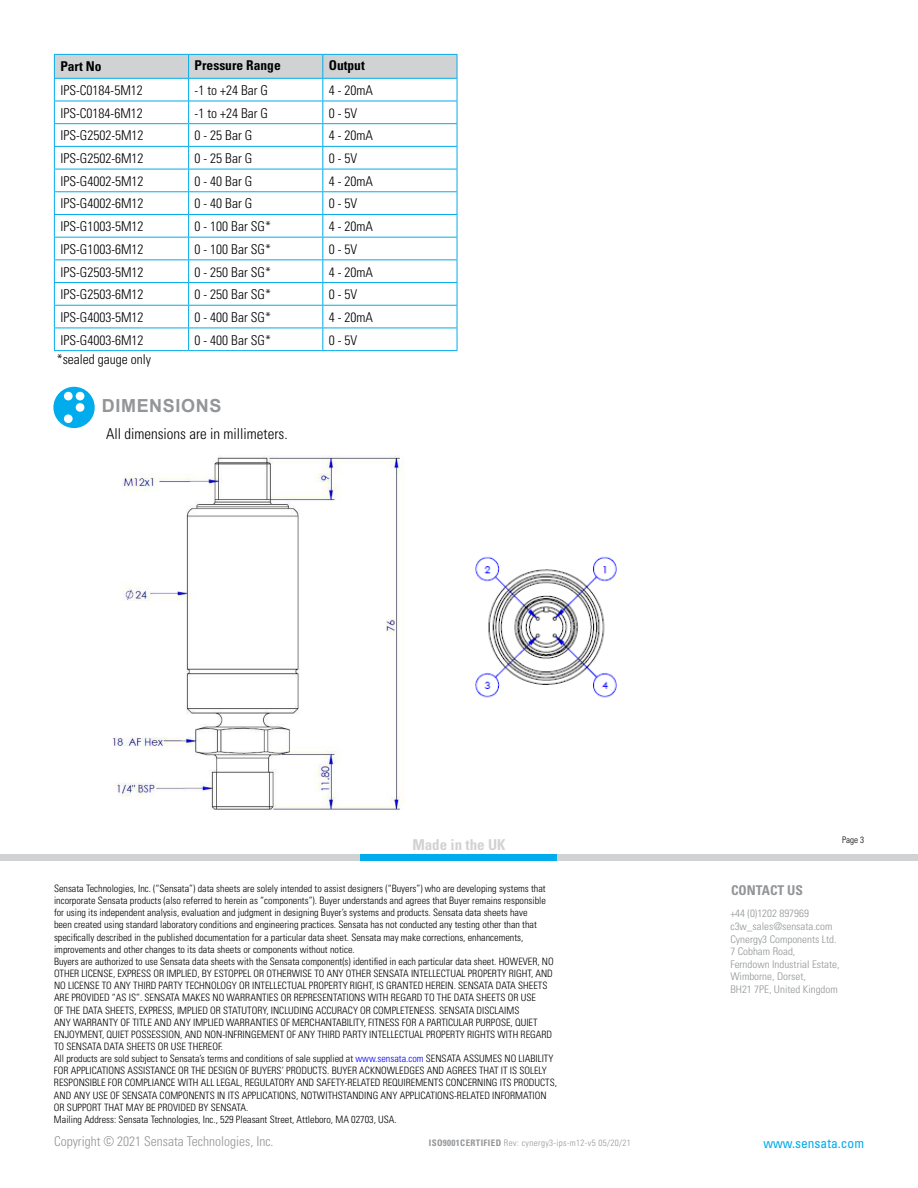
<style>
.page{position:relative;width:918px;height:1188px;background:#fff}
.page>*{position:absolute;margin:0;border:0;box-sizing:border-box;transform-origin:0 0}
.t1{font:700 18px "Arial";letter-spacing:.035em;color:#939597}
.t2{font:300 condensed 15px "Univers";color:#000}
.t3{font:700 condensed 15px "Univers LT Std";color:#d1d2d4}
.t4{font:300 condensed 13.5px "Univers";color:#000}
.t5{font:300 condensed 13.5px "Univers";color:#939597}
.t6{font:700 condensed 13.5px "Univers LT Std";color:#000}
.t7{font:condensed 13.5px "Univers LT Std";color:#00aceb}
.t8{font:700 condensed 13.5px "Univers LT Std";color:#939597}
.t9{font:300 condensed 10.5px/12.6px "Univers";color:#939597;scale:1.05 1}
.t10{font:300 condensed 10.2px/12.1px "Univers";color:#000}
.t11{font:300 condensed 9px "Univers";letter-spacing:.04em;color:#939597}
.t12{font:300 condensed 9px "Univers";color:#000}
.s1{color:#00f}
.s2{font-family:"Univers LT Std";font-weight:700}
</style>
<div class="page">
<div style="left:0;top:854px;width:361px;height:7px;background:#d1d2d4"></div>
<div style="left:557px;top:854px;width:361px;height:7px;background:#d1d2d4"></div>
<div style="left:361px;top:854px;width:196px;height:7px;background:#00aceb"></div>
<img style="left:113px;top:455px;width:291px;height:355px">
<img style="left:475px;top:556px;width:142px;height:142px">
<div style="left:53px;top:387px;width:42px;height:41px;background:#00aceb;border-radius:50%"></div>
<div style="left:64px;top:392px;width:9px;height:8px;background:#fff;border-radius:50%"></div>
<div style="left:76px;top:392px;width:8px;height:8px;background:#fff;border-radius:50%"></div>
<div style="left:76px;top:403px;width:8px;height:9px;background:#fff;border-radius:50%"></div>
<div style="left:64px;top:414px;width:9px;height:9px;background:#fff;border-radius:50%"></div>
<svg style="left:54px;top:54px;width:404px;height:296px"></svg>
<hr style="left:54px;top:101px;width:135px;height:1px;background:#00aceb">
<hr style="left:54px;top:123px;width:135px;height:1px;background:#00aceb">
<hr style="left:54px;top:146px;width:135px;height:1px;background:#00aceb">
<hr style="left:54px;top:169px;width:135px;height:1px;background:#00aceb">
<hr style="left:54px;top:191px;width:135px;height:1px;background:#00aceb">
<hr style="left:54px;top:214px;width:135px;height:1px;background:#00aceb">
<hr style="left:54px;top:237px;width:135px;height:1px;background:#00aceb">
<hr style="left:54px;top:259px;width:135px;height:1px;background:#00aceb">
<hr style="left:54px;top:282px;width:135px;height:1px;background:#00aceb">
<hr style="left:54px;top:305px;width:135px;height:1px;background:#00aceb">
<hr style="left:54px;top:328px;width:135px;height:1px;background:#00aceb">
<hr style="left:54px;top:350px;width:135px;height:1px;background:#00aceb">
<hr style="left:189px;top:101px;width:134px;height:1px;background:#00aceb">
<hr style="left:323px;top:101px;width:134px;height:1px;background:#00aceb">
<hr style="left:189px;top:123px;width:134px;height:1px;background:#00aceb">
<hr style="left:323px;top:123px;width:134px;height:1px;background:#00aceb">
<hr style="left:189px;top:146px;width:134px;height:1px;background:#00aceb">
<hr style="left:323px;top:146px;width:134px;height:1px;background:#00aceb">
<hr style="left:189px;top:169px;width:134px;height:1px;background:#00aceb">
<hr style="left:323px;top:169px;width:134px;height:1px;background:#00aceb">
<hr style="left:189px;top:191px;width:134px;height:1px;background:#00aceb">
<hr style="left:323px;top:191px;width:134px;height:1px;background:#00aceb">
<hr style="left:189px;top:214px;width:134px;height:1px;background:#00aceb">
<hr style="left:323px;top:214px;width:134px;height:1px;background:#00aceb">
<hr style="left:189px;top:237px;width:134px;height:1px;background:#00aceb">
<hr style="left:323px;top:237px;width:134px;height:1px;background:#00aceb">
<hr style="left:189px;top:259px;width:134px;height:1px;background:#00aceb">
<hr style="left:323px;top:259px;width:134px;height:1px;background:#00aceb">
<hr style="left:189px;top:282px;width:134px;height:1px;background:#00aceb">
<hr style="left:323px;top:282px;width:134px;height:1px;background:#00aceb">
<hr style="left:189px;top:305px;width:134px;height:1px;background:#00aceb">
<hr style="left:323px;top:305px;width:134px;height:1px;background:#00aceb">
<hr style="left:189px;top:328px;width:134px;height:1px;background:#00aceb">
<hr style="left:323px;top:328px;width:134px;height:1px;background:#00aceb">
<hr style="left:189px;top:350px;width:134px;height:1px;background:#00aceb">
<hr style="left:323px;top:350px;width:134px;height:1px;background:#00aceb">
<h3 class="t6" style="left:60px;top:61px;width:43px">Part No</h3>
<h3 class="t6" style="left:195px;top:60px;width:88px">Pressure Range</h3>
<h3 class="t6" style="left:329px;top:60px;width:38px">Output</h3>
<h3 class="t4" style="left:60px;top:85px;width:84px">IPS-C0184-5M12</h3>
<h3 class="t4" style="left:195px;top:85px;width:75px">-1 to +24 Bar G</h3>
<h3 class="t4" style="left:329px;top:85px;width:46px">4 - 20mA</h3>
<h3 class="t4" style="left:60px;top:108px;width:84px">IPS-C0184-6M12</h3>
<h3 class="t4" style="left:195px;top:108px;width:75px">-1 to +24 Bar G</h3>
<h3 class="t4" style="left:329px;top:108px;width:30px">0 - 5V</h3>
<h3 class="t4" style="left:60px;top:130px;width:85px">IPS-G2502-5M12</h3>
<h3 class="t4" style="left:195px;top:130px;width:59px">0 - 25 Bar G</h3>
<h3 class="t4" style="left:329px;top:130px;width:46px">4 - 20mA</h3>
<h3 class="t4" style="left:60px;top:153px;width:85px">IPS-G2502-6M12</h3>
<h3 class="t4" style="left:195px;top:153px;width:59px">0 - 25 Bar G</h3>
<h3 class="t4" style="left:329px;top:153px;width:30px">0 - 5V</h3>
<h3 class="t4" style="left:60px;top:176px;width:85px">IPS-G4002-5M12</h3>
<h3 class="t4" style="left:195px;top:176px;width:59px">0 - 40 Bar G</h3>
<h3 class="t4" style="left:329px;top:176px;width:46px">4 - 20mA</h3>
<h3 class="t4" style="left:60px;top:198px;width:85px">IPS-G4002-6M12</h3>
<h3 class="t4" style="left:195px;top:198px;width:59px">0 - 40 Bar G</h3>
<h3 class="t4" style="left:329px;top:198px;width:30px">0 - 5V</h3>
<h3 class="t4" style="left:60px;top:221px;width:85px">IPS-G1003-5M12</h3>
<h3 class="t4" style="left:195px;top:221px;width:78px">0 - 100 Bar SG*</h3>
<h3 class="t4" style="left:329px;top:221px;width:46px">4 - 20mA</h3>
<h3 class="t4" style="left:60px;top:244px;width:85px">IPS-G1003-6M12</h3>
<h3 class="t4" style="left:195px;top:244px;width:78px">0 - 100 Bar SG*</h3>
<h3 class="t4" style="left:329px;top:244px;width:30px">0 - 5V</h3>
<h3 class="t4" style="left:60px;top:266px;width:85px">IPS-G2503-5M12</h3>
<h3 class="t4" style="left:195px;top:266px;width:78px">0 - 250 Bar SG*</h3>
<h3 class="t4" style="left:329px;top:266px;width:46px">4 - 20mA</h3>
<h3 class="t4" style="left:60px;top:289px;width:85px">IPS-G2503-6M12</h3>
<h3 class="t4" style="left:195px;top:289px;width:78px">0 - 250 Bar SG*</h3>
<h3 class="t4" style="left:329px;top:289px;width:30px">0 - 5V</h3>
<h3 class="t4" style="left:60px;top:312px;width:85px">IPS-G4003-5M12</h3>
<h3 class="t4" style="left:195px;top:312px;width:78px">0 - 400 Bar SG*</h3>
<h3 class="t4" style="left:329px;top:312px;width:46px">4 - 20mA</h3>
<h3 class="t4" style="left:60px;top:335px;width:85px">IPS-G4003-6M12</h3>
<h3 class="t4" style="left:195px;top:335px;width:78px">0 - 400 Bar SG*</h3>
<h3 class="t4" style="left:329px;top:335px;width:30px">0 - 5V</h3>
<h3 class="t4" style="left:57px;top:354px;width:96px">*sealed gauge only</h3>
<h1 class="t1" style="left:102px;top:398px;width:121px">DIMENSIONS</h1>
<h2 class="t2" style="left:106px;top:427px;width:183px">All dimensions are in millimeters.</h2>
<h2 class="t3" style="left:412px;top:839px;width:95px">Made in the UK</h2>
<p class="t12" style="left:842px;top:837px;width:23px">Page 3</p>
<p class="t10" style="left:54px;top:883px;width:505px">Sensata Technologies, Inc. (“Sensata”) data sheets are solely intended to assist designers (“Buyers”) who are developing systems that incorporate Sensata products (also referred to herein as “components”). Buyer understands and agrees that Buyer remains responsible for using its independent analysis, evaluation and judgment in designing Buyer’s systems and products. Sensata data sheets have<br>been created using standard laboratory conditions and engineering practices. Sensata has not conducted any testing other than that specifically described in the published documentation for a particular data sheet. Sensata may make corrections, enhancements, improvements and other changes to its data sheets or components without notice.<br>Buyers are authorized to use Sensata data sheets with the Sensata component(s) identified in each particular data sheet. HOWEVER, NO OTHER LICENSE, EXPRESS OR IMPLIED, BY ESTOPPEL OR OTHERWISE TO ANY OTHER SENSATA INTELLECTUAL PROPERTY RIGHT, AND NO LICENSE TO ANY THIRD PARTY TECHNOLOGY OR INTELLECTUAL PROPERTY RIGHT, IS GRANTED HEREIN. SENSATA DATA SHEETS ARE PROVIDED “AS IS”. SENSATA MAKES NO WARRANTIES OR REPRESENTATIONS WITH REGARD TO THE DATA SHEETS OR USE<br>OF THE DATA SHEETS, EXPRESS, IMPLIED OR STATUTORY, INCLUDING ACCURACY OR COMPLETENESS. SENSATA DISCLAIMS<br>ANY WARRANTY OF TITLE AND ANY IMPLIED WARRANTIES OF MERCHANTABILITY, FITNESS FOR A PARTICULAR PURPOSE, QUIET ENJOYMENT, QUIET POSSESSION, AND NON-INFRINGEMENT OF ANY THIRD PARTY INTELLECTUAL PROPERTY RIGHTS WITH REGARD TO SENSATA DATA SHEETS OR USE THEREOF.<br>All products are sold subject to Sensata’s terms and conditions of sale supplied at <span class="s1">www.sensata.com</span> SENSATA ASSUMES NO LIABILITY FOR APPLICATIONS ASSISTANCE OR THE DESIGN OF BUYERS’ PRODUCTS. BUYER ACKNOWLEDGES AND AGREES THAT IT IS SOLELY RESPONSIBLE FOR COMPLIANCE WITH ALL LEGAL, REGULATORY AND SAFETY-RELATED REQUIREMENTS CONCERNING ITS PRODUCTS, AND ANY USE OF SENSATA COMPONENTS IN ITS APPLICATIONS, NOTWITHSTANDING ANY APPLICATIONS-RELATED INFORMATION OR SUPPORT THAT MAY BE PROVIDED BY SENSATA.<br>Mailing Address: Sensata Technologies, Inc., 529 Pleasant Street, Attleboro, MA 02703, USA.</p>
<p class="t11" style="left:429px;top:1139px;width:204px"><span class="s2">ISO9001CERTIFIED</span> Rev: cynergy3-ips-m12-v5 05/20/21</p>
<h3 class="t5" style="left:54px;top:1135px;width:221px">Copyright © 2021 Sensata Technologies, Inc.</h3>
<h3 class="t8" style="left:731px;top:885px;width:73px">CONTACT US</h3>
<p class="t9" style="left:730px;top:908px;width:106px">+44 (0)1202 897969 c3w_sales@sensata.com<br>Cynergy3 Components Ltd.<br>7 Cobham Road,<br>Ferndown Industrial Estate,<br>Wimborne, Dorset,<br>BH21 7PE, United Kingdom</p>
<h3 class="t7" style="left:763px;top:1138px;width:102px">www.sensata.com</h3>
</div>
